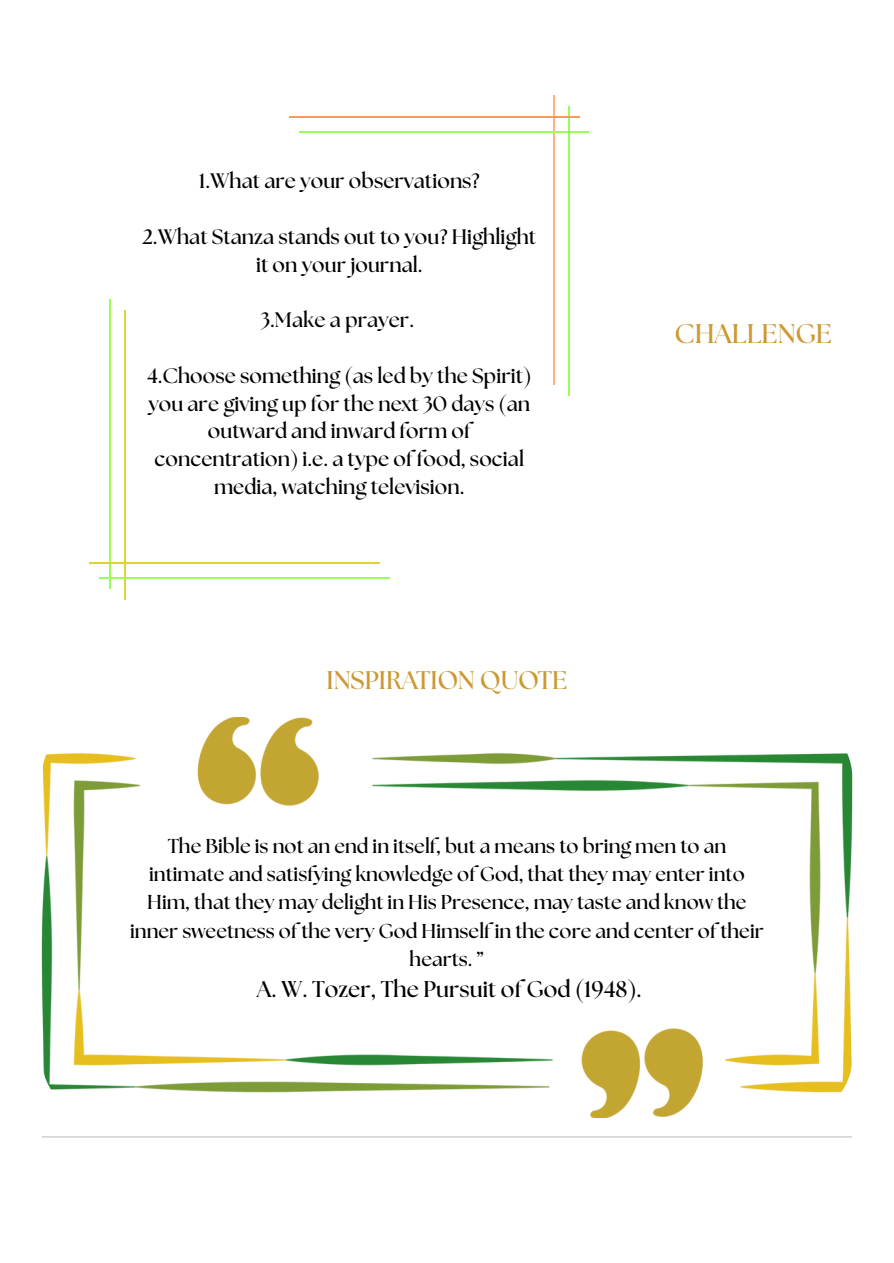
<style>
.page{position:relative;width:894px;height:1263px;background:#fff}
.page>*{position:absolute;margin:0;border:0;box-sizing:border-box;transform-origin:0 0}
.t1{font:700 27px "The Seasons";color:#c93}
.t2{font:700 25.5px "The Seasons";color:#c93}
.t3{font:700 22.8px "The Seasons";color:#000}
.t4{font:700 20.85px/27.8px "The Seasons";color:#000;text-align:center}
.t5{font:700 20.1px/28px "The Seasons";color:#000;text-align:center}
</style>
<div class="page">
<hr style="left:109px;top:299px;width:2px;height:290px;background:#9f5">
<hr style="left:124px;top:310px;width:2px;height:290px;background:#e2d039">
<hr style="left:99px;top:577px;width:290px;height:1px;background:#9f5">
<hr style="left:89px;top:562px;width:290px;height:2px;background:#e2d039">
<hr style="left:568px;top:106px;width:1px;height:290px;background:#9f5">
<hr style="left:553px;top:95px;width:1px;height:290px;background:#ffb380">
<hr style="left:289px;top:117px;width:290px;height:1px;background:#f95">
<hr style="left:300px;top:131px;width:288px;height:2px;background:#9f5">
<img style="left:42px;top:717px;width:810px;height:401px;border-radius:61px">
<hr style="left:42px;top:1136px;width:809px;height:1px;background:#bfc3c8">
<p class="t4" style="left:199px;top:168px;width:282px">1.What are your observations?</p>
<p class="t4" style="left:142px;top:224px;width:395px">2.What Stanza stands out to you? Highlight it on your journal.</p>
<p class="t4" style="left:260px;top:307px;width:155px">3.Make a prayer.</p>
<p class="t4" style="left:147px;top:363px;width:386px">4.Choose something (as led by the Spirit) you are giving up for the next 30 days (an outward and inward form of concentration) i.e. a type of food, social media, watching television.</p>
<p class="t2" style="left:326px;top:668px;width:242px">INSPIRATION QUOTE</p>
<p class="t1" style="left:674px;top:322px;width:159px">CHALLENGE</p>
<p class="t5" style="left:130px;top:833px;width:635px">The Bible is not an end in itself, but a means to bring men to an intimate and satisfying knowledge of God, that they may enter into Him, that they may delight in His Presence, may taste and know the inner sweetness of the very God Himself in the core and center of their hearts. ”</p>
<p class="t3" style="left:257px;top:978px;width:386px">A. W. Tozer, The Pursuit of God (1948).</p>
</div>
